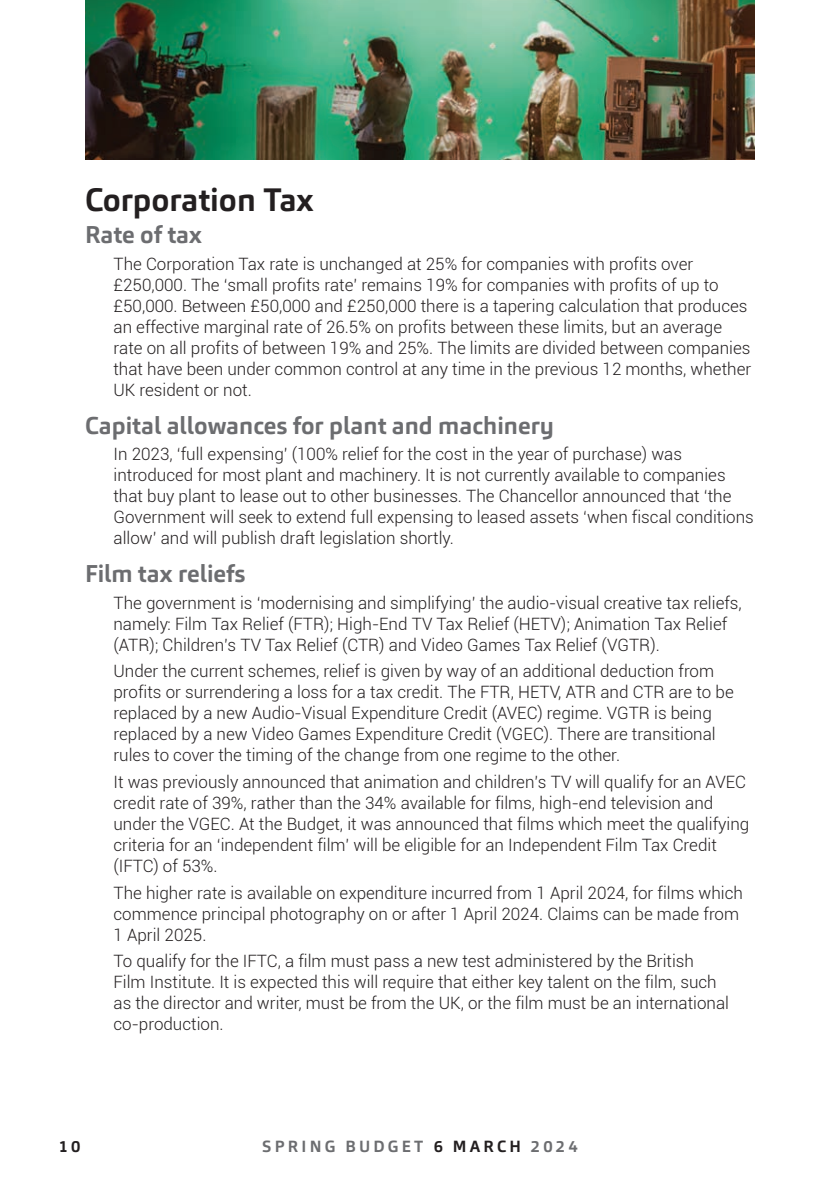
<style>
.page{position:relative;width:840px;height:1191px;background:#fff}
.page>*{position:absolute;margin:0;border:0;box-sizing:border-box;transform-origin:0 0}
.t1{font:700 32px "Carnac";color:#231f20}
.t2{font:700 24px "Carnac";color:#6c6d70}
.t3{font:300 17px/21px "Roboto";color:#231f20}
.t4{font:700 16px "Carnac";letter-spacing:.2em;color:#6c6d70}
.t5{font:700 16px "Carnac";color:#231f20}
.s1{color:#231f20}
</style>
<div class="page">
<img style="left:85px;top:0;width:669px;height:159px">
<h1 class="t1" style="left:85px;top:179px;width:230px">Corporation Tax</h1>
<h2 class="t2" style="left:85px;top:219px;width:119px">Rate of tax</h2>
<p class="t3" style="left:113px;top:253px;width:639px">The Corporation Tax rate is unchanged at 25% for companies with profits over £250,000. The ‘small profits rate’ remains 19% for companies with profits of up to £50,000. Between £50,000 and £250,000 there is a tapering calculation that produces an effective marginal rate of 26.5% on profits between these limits, but an average rate on all profits of between 19% and 25%. The limits are divided between companies that have been under common control at any time in the previous 12 months, whether UK resident or not.</p>
<h2 class="t2" style="left:85px;top:410px;width:470px">Capital allowances for plant and machinery</h2>
<p class="t3" style="left:113px;top:443px;width:641px">In 2023, ‘full expensing’ (100% relief for the cost in the year of purchase) was introduced for most plant and machinery. It is not currently available to companies that buy plant to lease out to other businesses. The Chancellor announced that ‘the Government will seek to extend full expensing to leased assets ‘when fiscal conditions allow’ and will publish draft legislation shortly.</p>
<h2 class="t2" style="left:85px;top:558px;width:162px">Film tax reliefs</h2>
<p class="t3" style="left:113px;top:591px;width:629px">The government is ‘modernising and simplifying’ the audio-visual creative tax reliefs, namely: Film Tax Relief (FTR); High-End TV Tax Relief (HETV); Animation Tax Relief (ATR); Children’s TV Tax Relief (CTR) and Video Games Tax Relief (VGTR).</p>
<p class="t3" style="left:113px;top:660px;width:621px">Under the current schemes, relief is given by way of an additional deduction from profits or surrendering a loss for a tax credit. The FTR, HETV, ATR and CTR are to be replaced by a new Audio-Visual Expenditure Credit (AVEC) regime. VGTR is being replaced by a new Video Games Expenditure Credit (VGEC). There are transitional rules to cover the timing of the change from one regime to the other.</p>
<p class="t3" style="left:113px;top:771px;width:637px">It was previously announced that animation and children’s TV will qualify for an AVEC credit rate of 39%, rather than the 34% available for films, high-end television and under the VGEC. At the Budget, it was announced that films which meet the qualifying criteria for an ‘independent film’ will be eligible for an Independent Film Tax Credit (IFTC) of 53%.</p>
<p class="t3" style="left:113px;top:881px;width:630px">The higher rate is available on expenditure incurred from 1 April 2024, for films which commence principal photography on or after 1 April 2024. Claims can be made from<br>1 April 2025.</p>
<p class="t3" style="left:113px;top:950px;width:616px">To qualify for the IFTC, a film must pass a new test administered by the British Film Institute. It is expected this will require that either key talent on the film, such as the director and writer, must be from the UK, or the film must be an international co-production.</p>
<p class="t5" style="left:59px;top:1136px;width:23px">10</p>
<p class="t4" style="left:262px;top:1136px;width:317px">SPRING BUDGET <span class="s1">6 MARCH</span> 2024</p>
</div>
